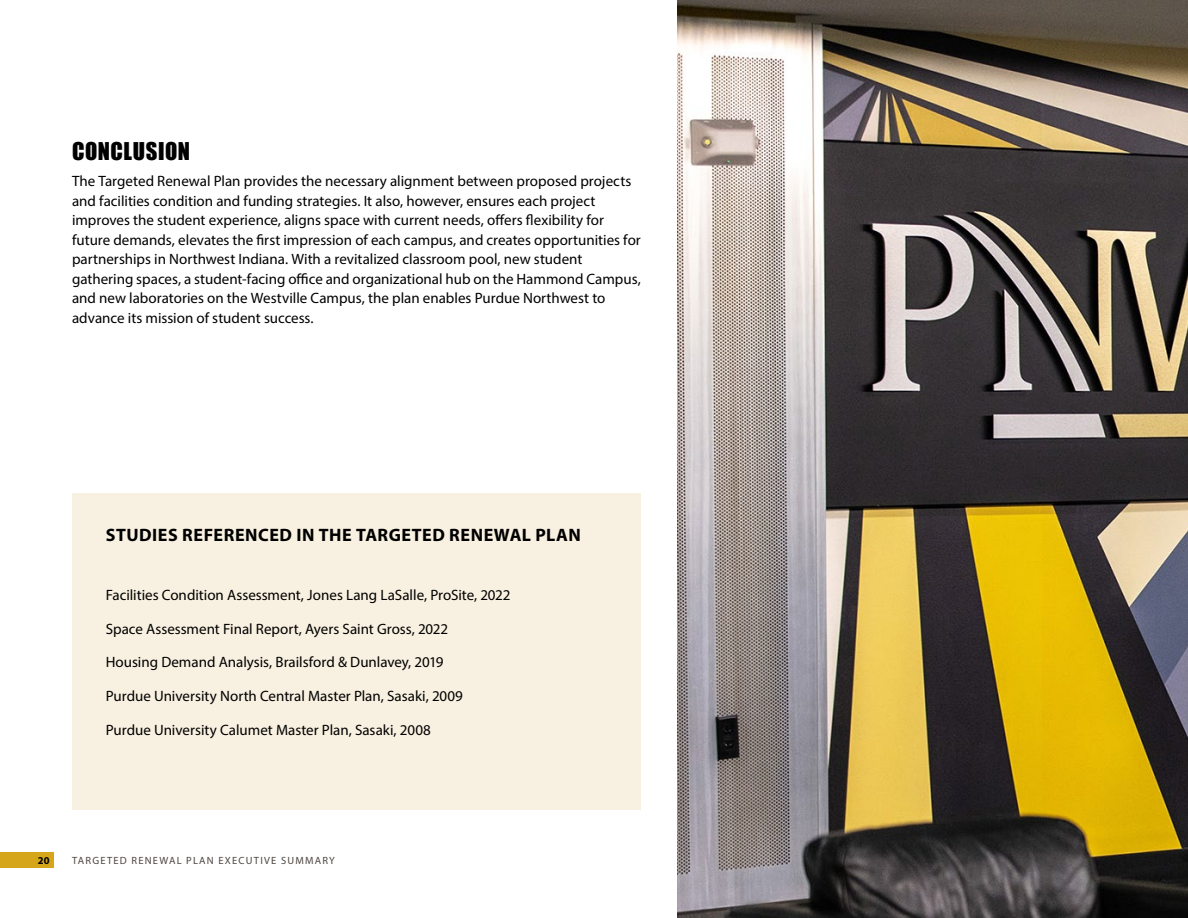
<style>
.page{position:relative;width:1188px;height:918px;background:#fff}
.page>*{position:absolute;margin:0;border:0;box-sizing:border-box;transform-origin:0 0}
.t1{font:22.5px "Impact";letter-spacing:.025em;color:#000}
.t2{font:700 18px "Myriad Pro";letter-spacing:.03em;color:#000}
.t3{font:15px/19.5px "Myriad Pro";color:#000}
.t4{font:10.5px "Myriad Pro";letter-spacing:.12em;color:#4e4540}
.t5{font:700 10.5px "Myriad Pro";color:#000}
</style>
<div class="page">
<div style="left:0;top:852px;width:54px;height:16px;background:#d5a619"></div>
<div style="left:72px;top:494px;width:569px;height:316px;background:#f8f0e0"></div>
<img style="left:677px;top:0;width:511px;height:918px">
<h2 class="t1" style="left:72px;top:134px;width:120px">CONCLUSION</h2>
<p class="t3" style="left:72px;top:171px;width:570px">The Targeted Renewal Plan provides the necessary alignment between proposed projects and facilities condition and funding strategies. It also, however, ensures each project improves the student experience, aligns space with current needs, offers flexibility for future demands, elevates the first impression of each campus, and creates opportunities for partnerships in Northwest Indiana. With a revitalized classroom pool, new student gathering spaces, a student-facing office and organizational hub on the Hammond Campus, and new laboratories on the Westville Campus, the plan enables Purdue Northwest to advance its mission of student success.</p>
<h2 class="t2" style="left:106px;top:523px;width:476px">STUDIES REFERENCED IN THE TARGETED RENEWAL PLAN</h2>
<p class="t3" style="left:106px;top:585px;width:406px">Facilities Condition Assessment, Jones Lang LaSalle, ProSite, 2022</p>
<p class="t3" style="left:106px;top:619px;width:344px">Space Assessment Final Report, Ayers Saint Gross, 2022</p>
<p class="t3" style="left:106px;top:652px;width:339px">Housing Demand Analysis, Brailsford &amp; Dunlavey, 2019</p>
<p class="t3" style="left:106px;top:686px;width:359px">Purdue University North Central Master Plan, Sasaki, 2009</p>
<p class="t3" style="left:106px;top:720px;width:327px">Purdue University Calumet Master Plan, Sasaki, 2008</p>
<p class="t5" style="left:38px;top:854px;width:13px">20</p>
<p class="t4" style="left:72px;top:854px;width:264px">TARGETED RENEWAL PLAN EXECUTIVE SUMMARY</p>
</div>
